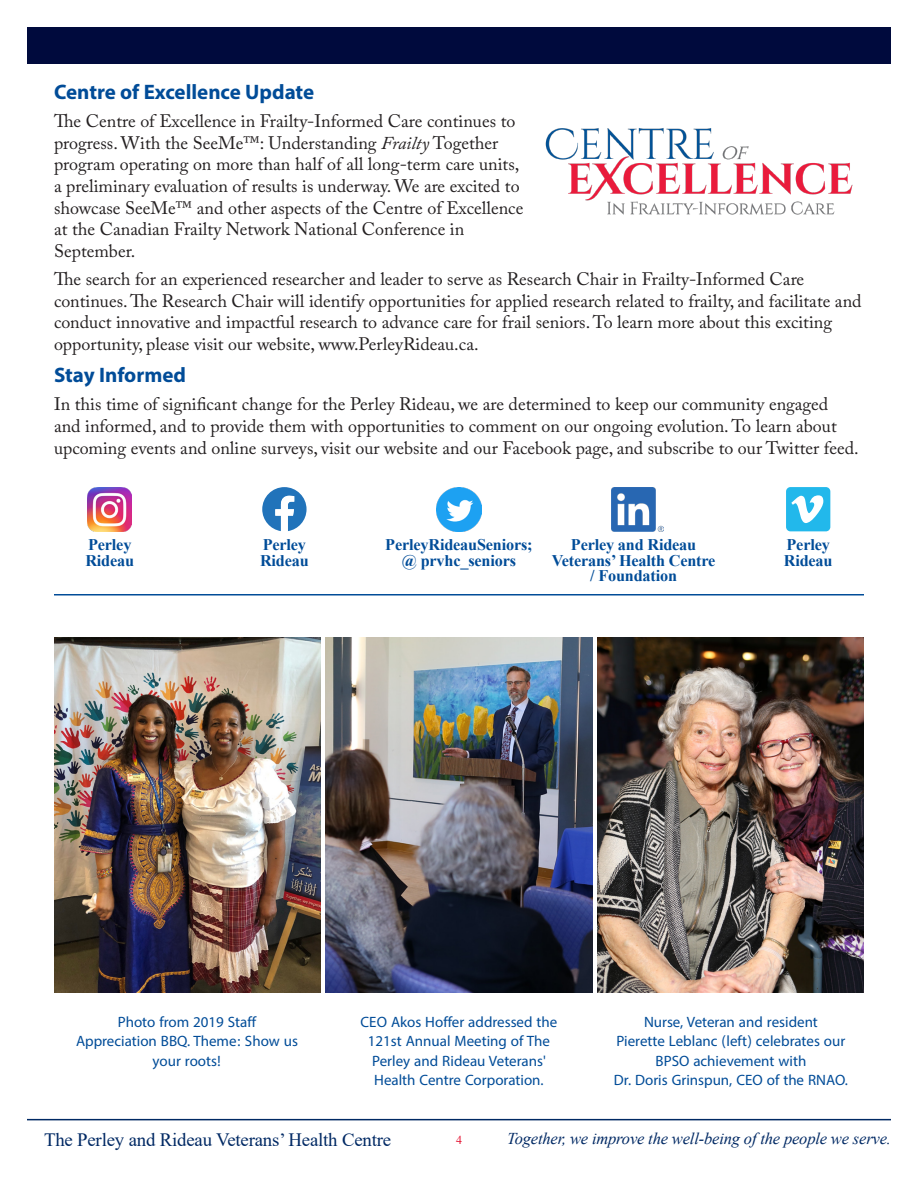
<style>
.page{position:relative;width:918px;height:1188px;background:#fff}
.page>*{position:absolute;margin:0;border:0;box-sizing:border-box;transform-origin:0 0}
.t1{font:21px/19.5px "Myriad Arabic";color:#014c98;text-align:center}
.t2{font:700 21px "Myriad Pro";color:#014c98}
.t3{font:18.75px "Times New Roman";letter-spacing:-.01em;color:#002964}
.t4{font:18px/21.6px "Adobe Caslon Pro";color:#231f20}
.t5{font:italic 16.5px "Times New Roman";letter-spacing:-.01em;color:#002964}
.Body{font:700 16.2px/15.9px "Times New Roman";letter-spacing:-.01em;color:#014c98}
.t6{font:12px "Times New Roman";color:#e51836}
.s1{font-style:italic}
</style>
<div class="page">
<hr style="left:27px;top:1119px;width:864px;height:1px;background:#002964">
<div style="left:27px;top:27px;width:864px;height:37px;background:#000a3d"></div>
<img style="left:88px;top:487px;width:44px;height:44px">
<svg style="left:262px;top:487px;width:45px;height:44px"></svg>
<img style="left:437px;top:487px;width:44px;height:44px">
<img style="left:612px;top:487px;width:52px;height:44px">
<div style="left:786px;top:487px;width:44px;height:44px;background:#22b8eb;border-radius:4px"></div>
<svg style="left:791px;top:495px;width:33px;height:28px"></svg>
<img style="left:545px;top:128px;width:308px;height:87px">
<hr style="left:54px;top:594px;width:810px;height:2px;background:#014c98">
<img style="left:54px;top:638px;width:266px;height:355px">
<img style="left:326px;top:638px;width:266px;height:355px">
<img style="left:598px;top:638px;width:266px;height:355px">
<p class="t2" style="left:54px;top:78px;width:262px">Centre of Excellence Update</p>
<p class="t4" style="left:54px;top:110px;width:471px">The Centre of Excellence in Frailty-Informed Care continues to progress. With the SeeMe™: Understanding <span class="s1">Frailty</span> Together program operating on more than half of all long-term care units, a preliminary evaluation of results is underway. We are excited to showcase SeeMe™ and other aspects of the Centre of Excellence at the Canadian Frailty Network National Conference in September.</p>
<p class="t4" style="left:54px;top:268px;width:809px">The search for an experienced researcher and leader to serve as Research Chair in Frailty-Informed Care continues. The Research Chair will identify opportunities for applied research related to frailty, and facilitate and conduct innovative and impactful research to advance care for frail seniors. To learn more about this exciting opportunity, please visit our website, www.PerleyRideau.ca.</p>
<p class="t2" style="left:54px;top:361px;width:134px">Stay Informed</p>
<p class="t4" style="left:54px;top:393px;width:806px">In this time of significant change for the Perley Rideau, we are determined to keep our community engaged and informed, and to provide them with opportunities to comment on our ongoing evolution. To learn about upcoming events and online surveys, visit our website and our Facebook page, and subscribe to our Twitter feed.</p>
<p class="Body" style="left:85px;top:536px;width:50px">Perley<br>Rideau</p>
<p class="Body" style="left:260px;top:536px;width:50px">Perley<br>Rideau</p>
<p class="Body" style="left:385px;top:536px;width:149px;text-align:center">PerleyRideauSeniors; @ prvhc_seniors</p>
<p class="Body" style="left:552px;top:536px;width:165px;text-align:center">Perley and Rideau<br>Veterans’ Health Centre / Foundation</p>
<p class="Body" style="left:784px;top:536px;width:50px">Perley<br>Rideau</p>
<p class="t1" style="left:76px;top:1012px;width:224px">Photo from 2019 Staff<br>Appreciation BBQ. Theme: Show us your roots!</p>
<p class="t1" style="left:361px;top:1012px;width:198px">CEO Akos Hoffer addressed the<br>121st Annual Meeting of The<br>Perley and Rideau Veterans'<br>Health Centre Corporation.</p>
<p class="t1" style="left:614px;top:1012px;width:236px">Nurse, Veteran and resident<br>Pierette Leblanc (left) celebrates our<br>BPSO achievement with<br>Dr. Doris Grinspun, CEO of the RNAO.</p>
<p class="t3" style="left:44px;top:1127px;width:349px">The Perley and Rideau Veterans’ Health Centre</p>
<p class="t6" style="left:456px;top:1131px;width:7px">4</p>
<p class="t5" style="left:507px;top:1128px;width:385px">Together, we improve the well-being of the people we serve.</p>
</div>
